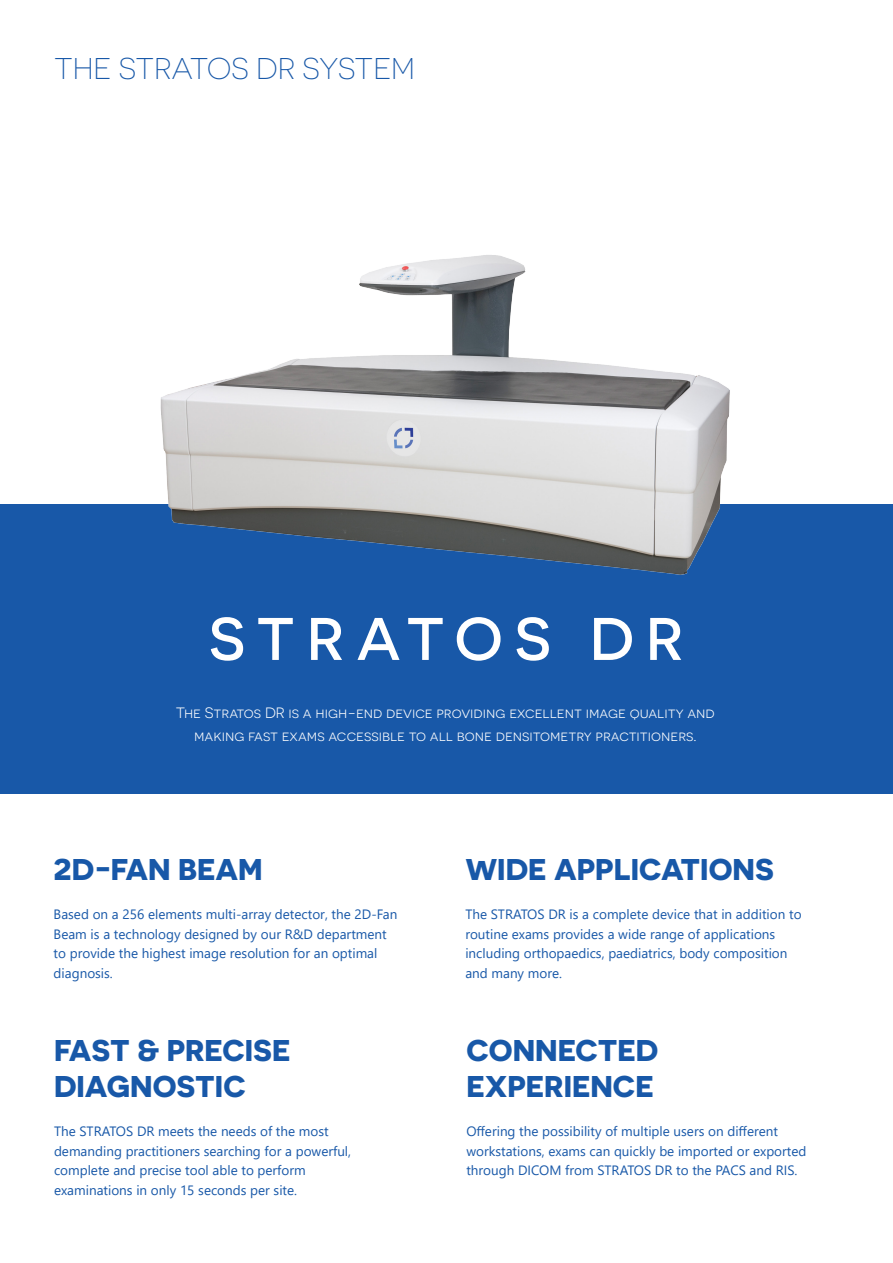
<style>
.page{position:relative;width:893px;height:1263px;background:#fff}
.page>*{position:absolute;margin:0;border:0;box-sizing:border-box;transform-origin:0 0}
.Liste_de_produits{font:500 60px "Novecentosanswide";letter-spacing:.2em;color:#fff}
.t1{font:700 30px/36px "Novecentosanswide";color:#1858a8}
.En_tete_page{font:300 30px "Novecentosanswide";color:#1858a8}
.Chapeau{font:15px/22.5px "Novecentosanswide";color:#fff;text-align:center}
.Texte_courant{font:13.5px/19.5px "Segoe UI";color:#1858a8}
</style>
<div class="page">
<div style="left:0;top:504px;width:893px;height:289px;background:#1858a8"></div>
<img style="left:160px;top:255px;width:570px;height:320px">
<p class="En_tete_page" style="left:54px;top:51px;width:363px">THE STRATOS DR SYSTEM</p>
<p class="Liste_de_produits" style="left:209px;top:603px;width:476px">STRATOS DR</p>
<p class="Chapeau" style="left:176px;top:702px;width:540px">The Stratos DR is a high-end device providing excellent image quality and making fast exams accessible to all bone densitometry practitioners.</p>
<p class="t1" style="left:54px;top:851px;width:211px">2D-FAN BEAM</p>
<p class="Texte_courant" style="left:54px;top:904px;width:345px">Based on a 256 elements multi-array detector, the 2D-Fan</p>
<p class="Texte_courant" style="left:54px;top:923px;width:335px">Beam is a technology designed by our R&amp;D department</p>
<p class="Texte_courant" style="left:54px;top:943px;width:325px">to provide the highest image resolution for an optimal</p>
<p class="Texte_courant" style="left:54px;top:962px;width:61px">diagnosis.</p>
<p class="t1" style="left:54px;top:1032px;width:238px">FAST &amp; PRECISE<br>DIAGNOSTIC</p>
<p class="Texte_courant" style="left:54px;top:1120px;width:276px">The STRATOS DR meets the needs of the most</p>
<p class="Texte_courant" style="left:54px;top:1140px;width:299px">demanding practitioners searching for a powerful,</p>
<p class="Texte_courant" style="left:54px;top:1159px;width:253px">complete and precise tool able to perform</p>
<p class="Texte_courant" style="left:54px;top:1179px;width:245px">examinations in only 15 seconds per site.</p>
<p class="t1" style="left:465px;top:851px;width:310px">WIDE APPLICATIONS</p>
<p class="Texte_courant" style="left:465px;top:904px;width:338px">The STRATOS DR is a complete device that in addition to</p>
<p class="Texte_courant" style="left:465px;top:923px;width:311px">routine exams provides a wide range of applications</p>
<p class="Texte_courant" style="left:465px;top:943px;width:324px">including orthopaedics, paediatrics, body composition</p>
<p class="Texte_courant" style="left:465px;top:962px;width:98px">and many more.</p>
<p class="t1" style="left:466px;top:1032px;width:193px">CONNECTED<br>EXPERIENCE</p>
<p class="Texte_courant" style="left:466px;top:1120px;width:342px">Offering the possibility of multiple users on different workstations, exams can quickly be imported or exported through DICOM from STRATOS DR to the PACS and RIS.</p>
</div>
